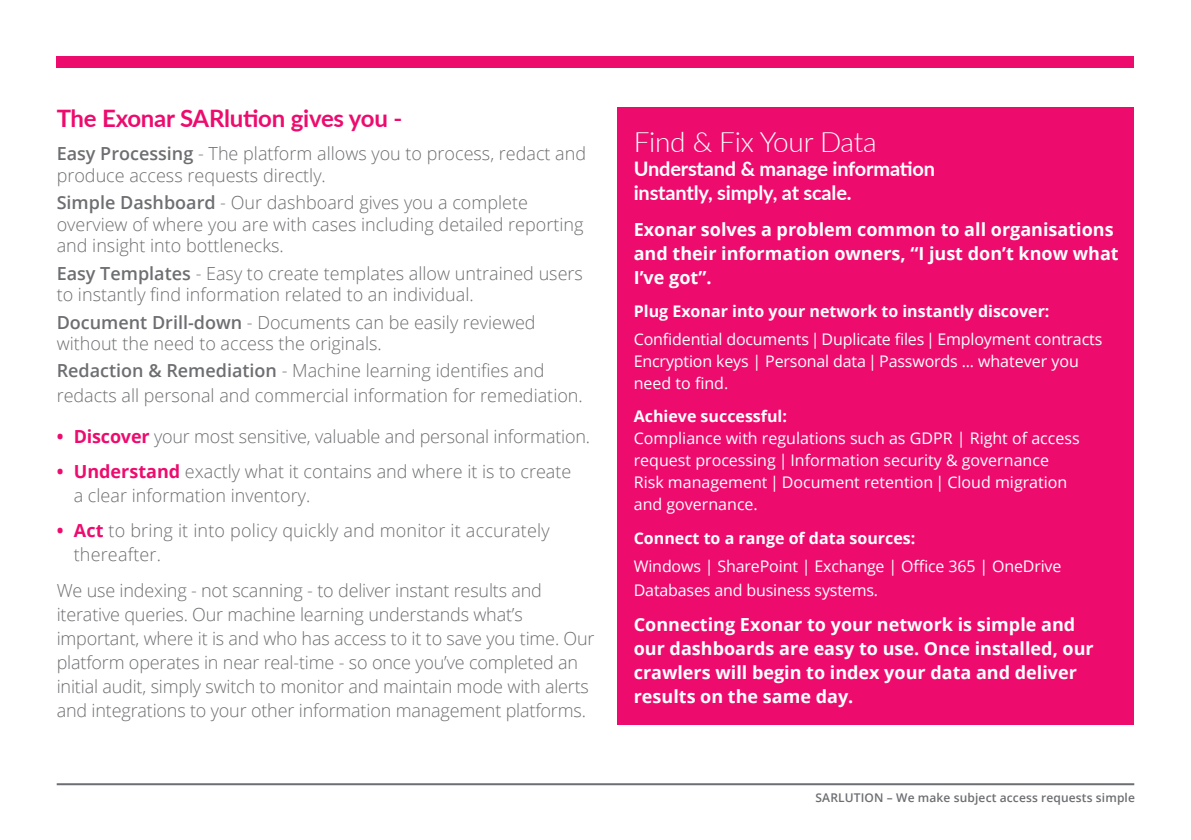
<style>
.page{position:relative;width:1191px;height:840px;background:#fff}
.page>*{position:absolute;margin:0;border:0;box-sizing:border-box;transform-origin:0 0}
.t1{font:300 28px "Lato";letter-spacing:-.01em;color:#fff}
.t2{font:700 24px "Lato";letter-spacing:-.01em;color:#ed0c6e}
.t3{font:700 20px/24px "Lato";letter-spacing:-.01em;color:#fff}
.t4{font:300 18px/24px "Open Sans";color:#6d6e71}
.t5{font:700 18px/24px "Open Sans";color:#fff}
.t6{font:16px/22px "Open Sans";color:#fff}
.t7{font:700 16px "Open Sans";color:#fff}
.t8{font:600 12px "Open Sans";letter-spacing:.01em;color:#6d6e71}
.s1{font-weight:600}
.s2{font-weight:700;color:#ed0c6e}
</style>
<div class="page">
<hr style="left:57px;top:782px;width:1077px;height:2px;background:#6d6e71">
<div style="left:57px;top:57px;width:1077px;height:11px;background:#ed0c6e"></div>
<div style="left:617px;top:108px;width:516px;height:616px;background:#ed0c6e"></div>
<h2 class="t2" style="left:57px;top:101px;width:347px">The Exonar SARlution gives you -</h2>
<p class="t4" style="left:57px;top:142px;width:531px;line-height:21.6px"><span class="s1">Easy Processing</span> - The platform allows you to process, redact and produce access requests directly.</p>
<p class="t4" style="left:57px;top:191px;width:528px;line-height:21.6px"><span class="s1">Simple Dashboard</span> - Our dashboard gives you a complete overview of where you are with cases including detailed reporting and insight into bottlenecks.</p>
<p class="t4" style="left:57px;top:262px;width:528px;line-height:21.6px"><span class="s1">Easy Templates</span> - Easy to create templates allow untrained users to instantly find information related to an individual.</p>
<p class="t4" style="left:57px;top:310px;width:480px;line-height:21.6px"><span class="s1">Document Drill-down</span> - Documents can be easily reviewed without the need to access the originals.</p>
<p class="t4" style="left:57px;top:358px;width:527px"><span class="s1">Redaction &amp; Remediation</span> - Machine learning identifies and redacts all personal and commercial information for remediation.</p>
<p class="t4" style="left:57px;top:423px;width:535px"><span class="s2">• Discover</span> your most sensitive, valuable and personal information.</p>
<p class="t4" style="left:74px;top:458px;width:499px;text-indent:-17px"><span class="s2">• Understand</span> exactly what it contains and where it is to create a clear information inventory.</p>
<p class="t4" style="left:74px;top:518px;width:477px;text-indent:-17px"><span class="s2">• Act</span> to bring it into policy quickly and monitor it accurately thereafter.</p>
<p class="t4" style="left:57px;top:577px;width:539px">We use indexing - not scanning - to deliver instant results and iterative queries. Our machine learning understands what’s important, where it is and who has access to it to save you time. Our platform operates in near real-time - so once you’ve completed an initial audit, simply switch to monitor and maintain mode with alerts and integrations to your other information management platforms.</p>
<h1 class="t1" style="left:634px;top:123px;width:244px">Find &amp; Fix Your Data</h1>
<p class="t3" style="left:634px;top:156px;width:303px">Understand &amp; manage information instantly, simply, at scale.</p>
<p class="t5" style="left:634px;top:217px;width:486px">Exonar solves a problem common to all organisations and their information owners, “I just don’t know what<br>I’ve got”.</p>
<p class="t7" style="left:634px;top:300px;width:417px">Plug Exonar into your network to instantly discover:</p>
<p class="t6" style="left:634px;top:327px;width:470px">Confidential documents | Duplicate files | Employment contracts<br>Encryption keys | Personal data | Passwords ... whatever you need to find.</p>
<p class="t7" style="left:634px;top:405px;width:155px">Achieve successful:</p>
<p class="t6" style="left:634px;top:427px;width:447px">Compliance with regulations such as GDPR | Right of access request processing | Information security &amp; governance Risk management | Document retention | Cloud migration and governance.</p>
<p class="t7" style="left:634px;top:526px;width:283px">Connect to a range of data sources:</p>
<p class="t6" style="left:634px;top:553px;width:429px;line-height:24px">Windows | SharePoint | Exchange | Office 365 | OneDrive<br>Databases and business systems.</p>
<p class="t5" style="left:634px;top:611px;width:461px">Connecting Exonar to your network is simple and our dashboards are easy to use. Once installed, our crawlers will begin to index your data and deliver results on the same day.</p>
<p class="t8" style="left:815px;top:789px;width:321px">SARLUTION – We make subject access requests simple</p>
</div>
